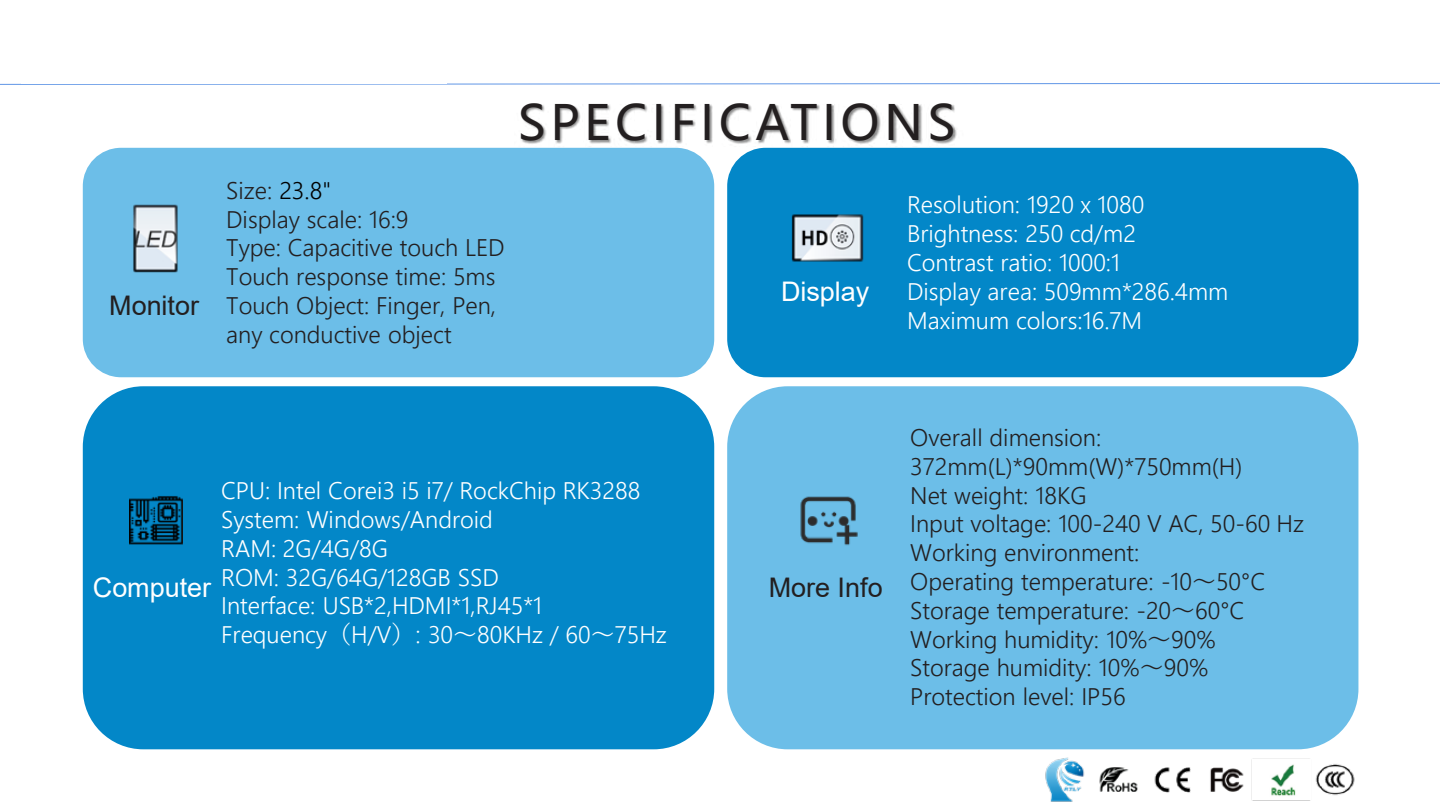
<style>
.page{position:relative;width:1440px;height:810px;background:#fff}
.page>*{position:absolute;margin:0;border:0;box-sizing:border-box;transform-origin:0 0}
.t1{font:48px "Microsoft Ya Hei";letter-spacing:.09em;color:#231f20}
.t2{font:27px "Arial";color:#231f20}
.t3{font:27px "Arial";color:#fff}
.t4{font:300 24px/28.8px "Yu Gothic UI";color:#231f20}
.t5{font:300 24px/28.8px "Yu Gothic UI";color:#fff}
.s1{color:#000}
</style>
<div class="page">
<div style="left:727px;top:148px;width:631px;height:229px;background:#0387c8;border-radius:38px"></div>
<img style="left:489px;top:104px;width:505px;height:80px">
<svg style="left:0;top:83px;width:1440px;height:2px"></svg>
<div style="left:83px;top:148px;width:631px;height:229px;background:#6cbee8;border-radius:38px"></div>
<img style="left:133px;top:204px;width:45px;height:69px">
<img style="left:791px;top:214px;width:73px;height:48px">
<div style="left:83px;top:386px;width:631px;height:363px;background:#0387c8;border-radius:61px"></div>
<div style="left:727px;top:386px;width:631px;height:363px;background:#6cbee8;border-radius:61px"></div>
<img style="left:800px;top:496px;width:58px;height:50px">
<img style="left:1045px;top:757px;width:310px;height:45px">
<img style="left:129px;top:496px;width:53px;height:49px">
<p class="t2" style="left:109px;top:287px;width:91px">Monitor</p>
<p class="t4" style="left:226px;top:173px;width:280px">Size: <span class="s1">23.8"<br></span>Display scale: 16:9<br>Type: Capacitive touch LED<br>Touch response time: 5ms<br>Touch Object: Finger, Pen, any conductive object</p>
<h1 class="t1" style="left:518px;top:90px;width:439px">SPECIFICATIONS</h1>
<p class="t3" style="left:781px;top:273px;width:90px">Display</p>
<p class="t5" style="left:907px;top:187px;width:323px">Resolution: 1920 x 1080<br>Brightness: 250 cd/m2<br>Contrast ratio: 1000:1<br>Display area: 509mm*286.4mm<br>Maximum colors:16.7M</p>
<p class="t3" style="left:93px;top:569px;width:120px">Computer</p>
<p class="t5" style="left:221px;top:473px;width:447px">CPU: Intel Corei3 i5 i7/ RockChip RK3288<br>System: Windows/Android<br>RAM: 2G/4G/8G<br>ROM: 32G/64G/128GB SSD<br>Interface: USB*2,HDMI*1,RJ45*1<br>Frequency（H/V）: 30～80KHz / 60～75Hz</p>
<p class="t2" style="left:769px;top:569px;width:115px">More Info</p>
<p class="t4" style="left:910px;top:420px;width:395px">Overall dimension:<br>372mm(L)*90mm(W)*750mm(H)<br>Net weight: 18KG<br>Input voltage: 100-240 V AC, 50-60 Hz<br>Working environment:<br>Operating temperature: -10～50°C<br>Storage temperature: -20～60°C<br>Working humidity: 10%～90%<br>Storage humidity: 10%～90%<br>Protection level: IP56</p>
</div>
